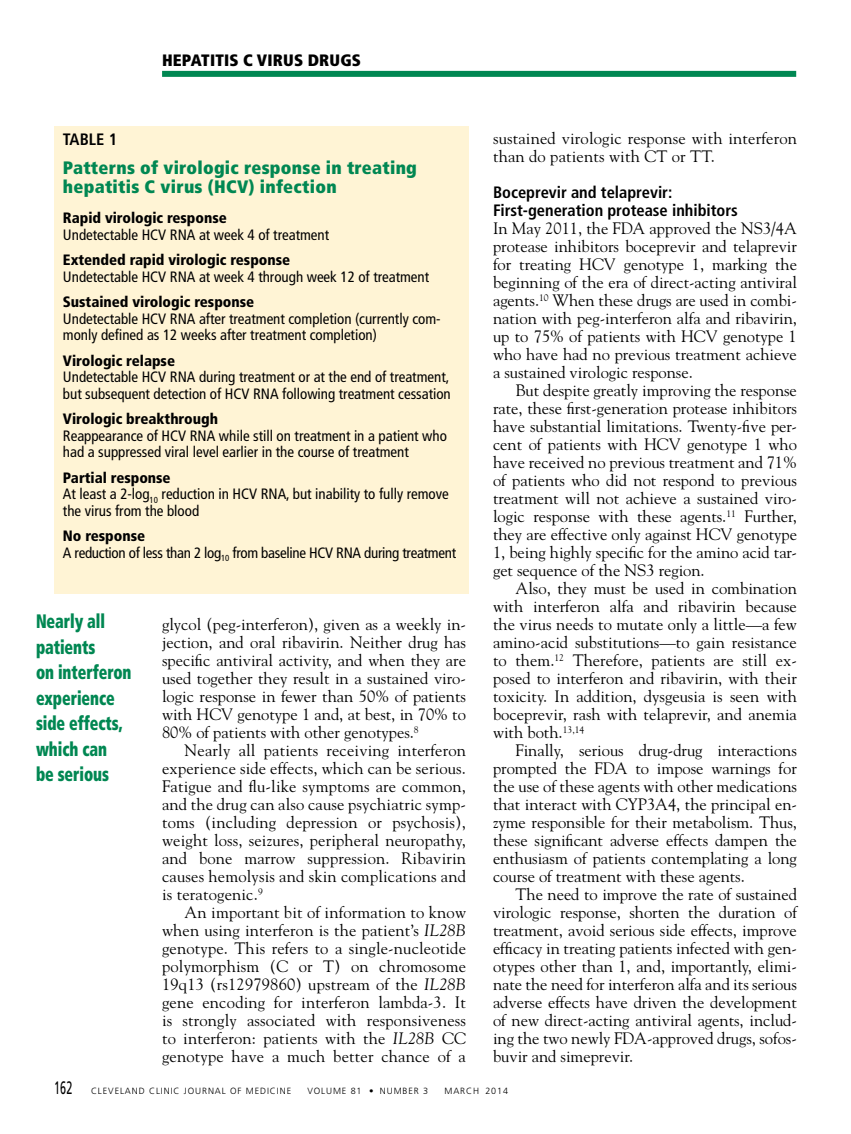
<style>
.page{position:relative;width:851px;height:1134px;background:#fff}
.page>*{position:absolute;margin:0;border:0;box-sizing:border-box;transform-origin:0 0}
.t1{font:900 condensed 19.5px/25.5px "Frutiger LT Std";letter-spacing:-.005em;color:#008752;scale:.8 1}
.t2{font:900 condensed 18px/19.5px "Frutiger LT Std";letter-spacing:.015em;color:#008752}
.t3{font:16.5px/18px "Goudy Std";color:#000;text-align:justify}
.t4{font:700 condensed 16.5px/18px "Frutiger LT Std";color:#000}
.t5{font:900 condensed 16.5px "Frutiger LT Std";letter-spacing:.01em;color:#000}
.t6{font:condensed 15px/16.5px "Frutiger LT Std";color:#000}
.t7{font:900 condensed 15px "Frutiger LT Std";color:#000}
.t8{font:condensed 15px/16.5px "Frutiger LT Std";letter-spacing:-.02em;color:#000}
.t9{font:300 9px "Frutiger LT Std";letter-spacing:.1em;color:#000}
.s1{font-weight:900}
.s2{font-style:italic}
.s3{font-weight:400;font-size:18px}
</style>
<div class="page">
<div style="left:162px;top:71px;width:634px;height:6px;background:#008752"></div>
<div style="left:54px;top:126px;width:414px;height:468px;background:#fff4d5"></div>
<p class="t5" style="left:162px;top:51px;width:200px">HEPATITIS C VIRUS DRUGS</p>
<p class="t4" style="left:63px;top:130px;width:56px">TABLE 1</p>
<p class="t2" style="left:63px;top:157px;width:355px">Patterns of virologic response in treating hepatitis C virus (HCV) infection</p>
<p class="t7" style="left:63px;top:209px;width:165px">Rapid virologic response</p>
<p class="t6" style="left:63px;top:226px;width:268px">Undetectable HCV RNA at week 4 of treatment</p>
<p class="t7" style="left:63px;top:251px;width:229px">Extended rapid virologic response</p>
<p class="t6" style="left:63px;top:268px;width:368px">Undetectable HCV RNA at week 4 through week 12 of treatment</p>
<p class="t7" style="left:63px;top:293px;width:193px">Sustained virologic response</p>
<p class="t6" style="left:63px;top:310px;width:379px">Undetectable HCV RNA after treatment completion (currently com&shy;monly defined as 12 weeks after treatment completion)</p>
<p class="t7" style="left:63px;top:351px;width:114px">Virologic relapse</p>
<p class="t6" style="left:63px;top:369px;width:389px">Undetectable HCV RNA during treatment or at the end of treatment, but subsequent detection of HCV RNA following treatment cessation</p>
<p class="t7" style="left:63px;top:410px;width:156px">Virologic breakthrough</p>
<p class="t6" style="left:63px;top:427px;width:385px">Reappearance of HCV RNA while still on treatment in a patient who had a suppressed viral level earlier in the course of treatment</p>
<p class="t6" style="left:63px;top:469px;width:387px"><span class="s1">Partial response<br></span>At least a 2-log<sub>10</sub> reduction in HCV RNA, but inability to fully remove the virus from the blood</p>
<p class="t8" style="left:63px;top:528px;width:394px"><span class="s1">No response<br></span>A reduction of less than 2 log<sub>10</sub> from baseline HCV RNA during treatment</p>
<p class="t1" style="left:36px;top:608px;width:121px">Nearly all patients<br>on interferon experience side effects, which can<br>be serious</p>
<p class="t3" style="left:162px;top:615px;width:305px">glycol (peg-interferon), given as a weekly in&shy;jection, and oral ribavirin. Neither drug has specific antiviral activity, and when they are used together they result in a sustained viro&shy;logic response in fewer than 50% of patients with HCV genotype 1 and, at best, in 70% to 80% of patients with other genotypes.<sup>8</sup></p>
<p class="t3" style="left:162px;top:741px;width:305px;text-indent:23px">Nearly all patients receiving interferon experience side effects, which can be serious.<br>Fatigue and flu-like symptoms are common, and the drug can also cause psychiatric symp&shy;toms (including depression or psychosis), weight loss, seizures, peripheral neuropathy, and bone marrow suppression. Ribavirin causes hemolysis and skin complications and is teratogenic.<sup>9</sup></p>
<p class="t3" style="left:162px;top:903px;width:305px;text-indent:23px">An important bit of information to know when using interferon is the patient’s <span class="s2">IL28B </span>genotype. This refers to a single-nucleotide polymorphism (C or T) on chromosome 19q13 (rs12979860) upstream of the <span class="s2">IL28B </span>gene encoding for interferon lambda-3. It is strongly associated with responsiveness to interferon: patients with the <span class="s2">IL28B</span> CC genotype have a much better chance of a</p>
<p class="t3" style="left:493px;top:129px;width:305px">sustained virologic response with interferon than do patients with CT or TT.</p>
<p class="t4" style="left:493px;top:183px;width:246px">Boceprevir and telaprevir:<br>First-generation protease inhibitors</p>
<p class="t3" style="left:493px;top:219px;width:305px">In May 2011, the FDA approved the NS3/4A protease inhibitors boceprevir and telaprevir for treating HCV genotype 1, marking the beginning of the era of direct-acting antiviral agents.<sup>10</sup> When these drugs are used in combi&shy;nation with peg-interferon alfa and ribavirin, up to 75% of patients with HCV genotype 1 who have had no previous treatment achieve a sustained virologic response.</p>
<p class="t3" style="left:493px;top:381px;width:305px;text-indent:23px">But despite greatly improving the response rate, these first-generation protease inhibitors have substantial limitations. Twenty-five per&shy;cent of patients with HCV genotype 1 who have received no previous treatment and 71% of patients who did not respond to previous treatment will not achieve a sustained viro&shy;logic response with these agents.<sup>11</sup> Further, they are effective only against HCV genotype 1, being highly specific for the amino acid tar&shy;get sequence of the NS3 region.</p>
<p class="t3" style="left:493px;top:579px;width:305px;text-indent:23px">Also, they must be used in combination with interferon alfa and ribavirin because the virus needs to mutate only a little—a few amino-acid substitutions—to gain resistance to them.<sup>12</sup> Therefore, patients are still ex&shy;posed to interferon and ribavirin, with their toxicity. In addition, dysgeusia is seen with boceprevir, rash with telaprevir, and anemia with both.<sup>13,14</sup></p>
<p class="t3" style="left:493px;top:741px;width:305px;text-indent:23px">Finally, serious drug-drug interactions prompted the FDA to impose warnings for the use of these agents with other medications that interact with CYP3A4, the principal en&shy;zyme responsible for their metabolism. Thus, these significant adverse effects dampen the enthusiasm of patients contemplating a long course of treatment with these agents.</p>
<p class="t3" style="left:493px;top:885px;width:305px;text-indent:23px">The need to improve the rate of sustained virologic response, shorten the duration of treatment, avoid serious side effects, improve efficacy in treating patients infected with gen&shy;otypes other than 1, and, importantly, elimi&shy;nate the need for interferon alfa and its serious adverse effects have driven the development of new direct-acting antiviral agents, includ&shy;ing the two newly FDA-approved drugs, sofos&shy;buvir and simeprevir.</p>
<p class="t9" style="left:54px;top:1085px;width:239px"><span class="s3">162</span> CLEVELAND CLINIC JOURNAL OF MEDICINE</p>
<p class="t9" style="left:307px;top:1085px;width:122px">VOLUME 81 • NUMBER 3</p>
<p class="t9" style="left:444px;top:1085px;width:65px">MARCH 2014</p>
</div>
